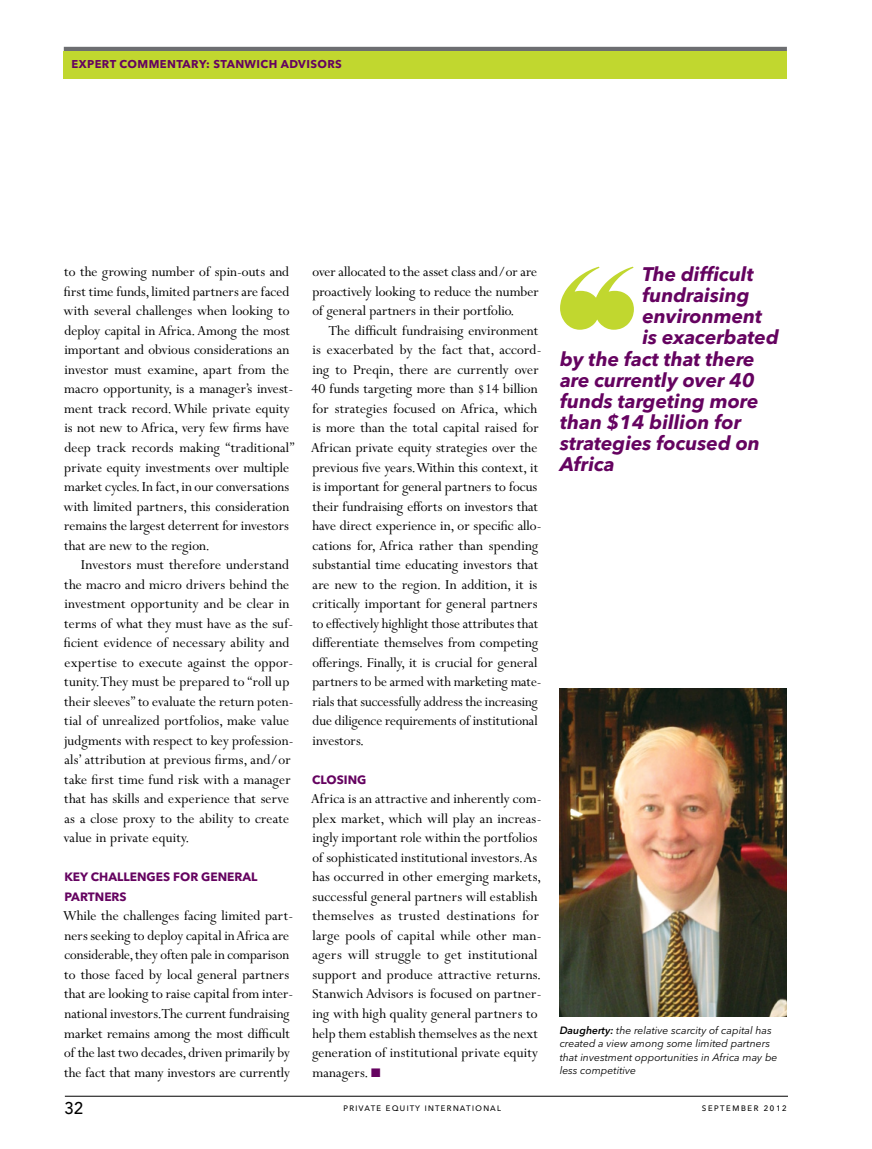
<style>
.page{position:relative;width:872px;height:1149px;background:#fff}
.page>*{position:absolute;margin:0;border:0;box-sizing:border-box;transform-origin:0 0}
.t1{font:22.5px "Avenir Next LT Pro";color:#000}
.t2{font:italic 700 19.5px "Avenir Next LT Pro";color:#650360}
.t3{font:15.3px/19.5px "Perpetua MT Pro";letter-spacing:.005em;color:#000}
.t4{font:700 12px/19.5px "Avenir Next LT Pro";color:#650360}
.t5{font:700 11.25px "Avenir Next LT Pro";letter-spacing:.035em;color:#650360}
.t6{font:italic 10.5px/13.5px "Avenir Next LT Pro";color:#000}
.t7{font:10.5px "Avenir Next LT Pro";letter-spacing:.08em;color:#000}
.t8{font:10.5px "Avenir Next LT Pro";letter-spacing:.1em;color:#000}
.s1{color:#650360}
.s2{font-weight:600}
</style>
<div class="page">
<hr style="left:65px;top:1095px;width:723px;height:1px;background:#000">
<hr style="left:64px;top:47px;width:723px;height:4px;background:#6d6e71">
<div style="left:64px;top:51px;width:723px;height:27px;background:#c1d72f"></div>
<img style="left:559px;top:688px;width:227px;height:328px">
<svg style="left:560px;top:266px;width:74px;height:63px"></svg>
<p class="t5" style="left:72px;top:57px;width:272px">EXPERT COMM ENTARY: STANWICH ADVISORS</p>
<p class="t3" style="left:64px;top:262px;width:232px">to the growing number of spin-outs and first time funds, limited partners are faced with several challenges when looking to deploy capital in Africa. Among the most important and obvious considerations an investor must examine, apart from the macro opportunity, is a manager’s invest&shy;ment track record. While private equity is not new to Africa, very few firms have deep track records making “traditional” private equity investments over multiple market cycles. In fact, in our conversations with limited partners, this consideration remains the largest deterrent for investors that are new to the region.</p>
<p class="t3" style="left:64px;top:555px;width:231px;text-indent:17px">Investors must therefore understand the macro and micro drivers behind the investment opportunity and be clear in terms of what they must have as the suf&shy;ficient evidence of necessary ability and expertise to execute against the oppor&shy;tunity. They must be prepared to “roll up their sleeves” to evaluate the return poten&shy;tial of unrealized portfolios, make value judgments with respect to key profession&shy;als’ attribution at previous firms, and/or take first time fund risk with a manager that has skills and experience that serve as a close proxy to the ability to create value in private equity.</p>
<p class="t4" style="left:64px;top:867px;width:195px">KEY CHALLENGES FOR GENERAL<br>PARTNERS</p>
<p class="t3" style="left:63px;top:906px;width:232px">While the challenges facing limited part&shy;ners seeking to deploy capital in Africa are considerable, they often pale in comparison to those faced by local general partners that are looking to raise capital from inter&shy;national investors. The current fundraising market remains among the most difficult of the last two decades, driven primarily by the fact that many investors are currently</p>
<p class="t3" style="left:312px;top:262px;width:228px;text-align:justify">over allocated to the asset class and/or are proactively looking to reduce the number of general partners in their portfolio.</p>
<p class="t3" style="left:311px;top:321px;width:232px;text-indent:17px">The difficult fundraising environment is exacerbated by the fact that, accord&shy;ing to Preqin, there are currently over 40 funds targeting more than $14 billion for strategies focused on Africa, which is more than the total capital raised for African private equity strategies over the previous five years. Within this context, it is important for general partners to focus their fundraising efforts on investors that have direct experience in, or specific allo&shy;cations for, Africa rather than spending substantial time educating investors that are new to the region. In addition, it is critically important for general partners to effectively highlight those attributes that differentiate themselves from competing offerings. Finally, it is crucial for general partners to be armed with marketing mate&shy;rials that successfully address the increasing due diligence requirements of institutional investors.</p>
<p class="t4" style="left:312px;top:769px;width:56px">CLOSING</p>
<p class="t3" style="left:311px;top:789px;width:232px">Africa is an attractive and inherently com&shy;plex market, which will play an increas&shy;ingly important role within the portfolios of sophisticated institutional investors. As has occurred in other emerging markets, successful general partners will establish themselves as trusted destinations for large pools of capital while other man&shy;agers will struggle to get institutional support and produce attractive returns.<br>Stanwich Advisors is focused on partner&shy;ing with high quality general partners to help them establish themselves as the next generation of institutional private equity managers. <span class="s1">■</span></p>
<p class="t2" style="left:642px;top:262px;width:113px">The difficult</p>
<p class="t2" style="left:642px;top:283px;width:109px">fundraising</p>
<p class="t2" style="left:642px;top:304px;width:121px">environment</p>
<p class="t2" style="left:642px;top:325px;width:138px">is exacerbated</p>
<p class="t2" style="left:560px;top:346px;width:196px">by the fact that there</p>
<p class="t2" style="left:560px;top:367px;width:196px">are currently over 40</p>
<p class="t2" style="left:560px;top:388px;width:200px">funds targeting more</p>
<p class="t2" style="left:560px;top:409px;width:182px">than $14 billion for</p>
<p class="t2" style="left:560px;top:430px;width:201px">strategies focused on</p>
<p class="t2" style="left:560px;top:451px;width:56px">Africa</p>
<p class="t6" style="left:559px;top:1023px;width:219px"><span class="s2">Daugherty:</span> the relative scarcity of capital has created a view among some limited partners that investment opportunities in Africa may be less competitive</p>
<h1 class="t1" style="left:64px;top:1092px;width:22px">32</h1>
<p class="t7" style="left:343px;top:1100px;width:159px">private equity international</p>
<p class="t8" style="left:702px;top:1100px;width:86px">september 2012</p>
</div>
